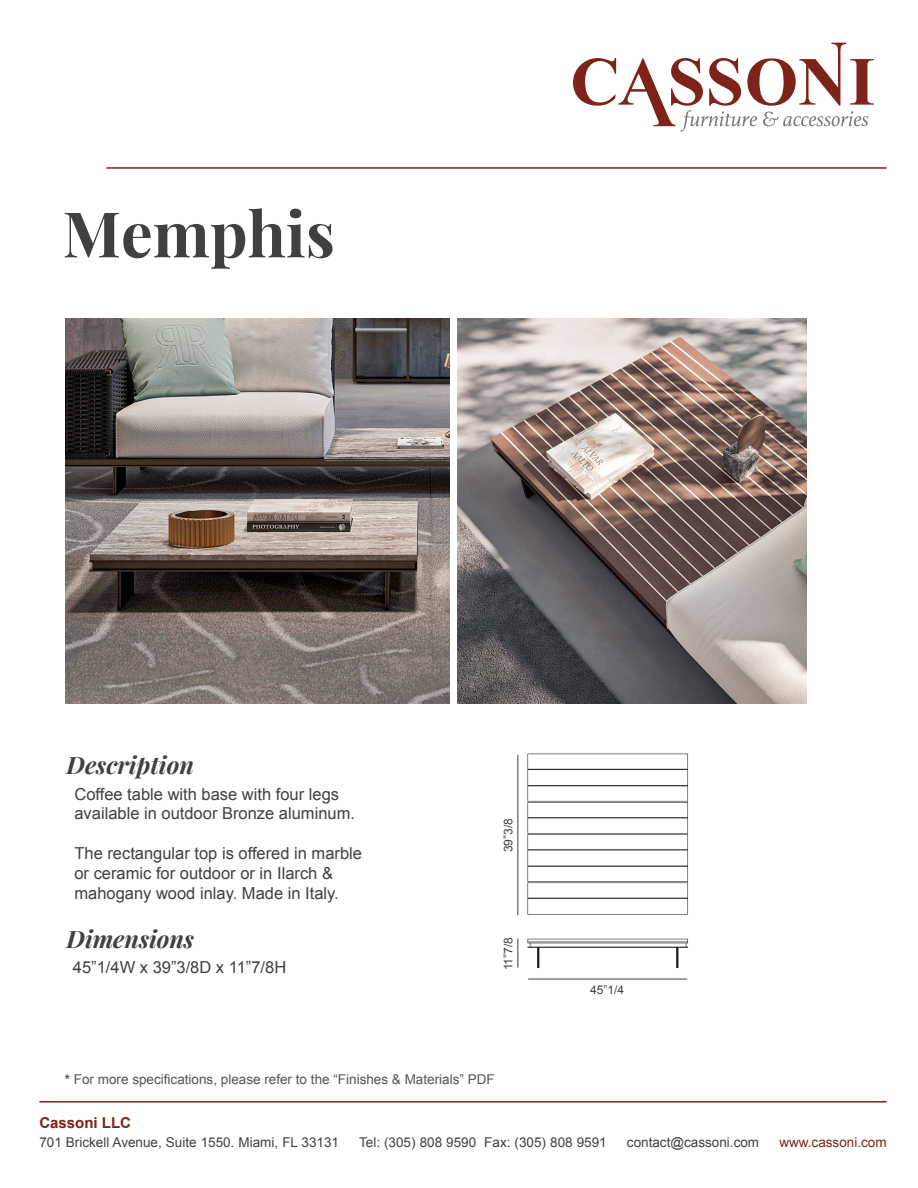
<style>
.page{position:relative;width:918px;height:1188px;background:#fff}
.page>*{position:absolute;margin:0;border:0;box-sizing:border-box;transform-origin:0 0}
.t1{font:700 63px "Playfair Display";color:#404041}
.t2{font:italic 700 24px "Playfair Display";color:#404041}
.t3{font:16.5px/19.8px "Arial";color:#404041}
.t4{font:700 15px "Arial";color:#7d2319}
.t5{font:13.5px "Arial";color:#414042}
.t6{font:13.5px "Arial";color:#545454}
.t7{font:13.5px "Arial";color:#7d2319}
.t8{font:12px "Arial";color:#404041}
.s1{font-weight:700}
</style>
<div class="page">
<img style="left:527px;top:753px;width:161px;height:216px">
<hr style="left:528px;top:979px;width:159px;height:1px;background:#414042">
<hr style="left:518px;top:938px;width:1px;height:30px;background:#414042">
<hr style="left:518px;top:755px;width:1px;height:160px;background:#414042">
<svg style="left:573px;top:43px;width:301px;height:89px"></svg>
<hr style="left:106px;top:167px;width:781px;height:2px;background:#7d2319">
<hr style="left:39px;top:1101px;width:848px;height:2px;background:#7d2319">
<img style="left:66px;top:319px;width:384px;height:384px">
<img style="left:458px;top:319px;width:348px;height:384px">
<h1 class="t1" style="left:63px;top:184px;width:274px">Memphis</h1>
<h2 class="t2" style="left:67px;top:746px;width:129px">Description</h2>
<p class="t3" style="left:74px;top:784px;width:282px">Coffee table with base with four legs available in outdoor Bronze aluminum.</p>
<p class="t3" style="left:74px;top:844px;width:289px">The rectangular top is offered in marble or ceramic for outdoor or in Ilarch &amp; mahogany wood inlay. Made in Italy.</p>
<h2 class="t2" style="left:67px;top:920px;width:129px">Dimensions</h2>
<p class="t3" style="left:73px;top:958px;width:215px">45”1/4W x 39”3/8D x 11”7/8H</p>
<p class="t8" style="left:500px;top:852px;width:36px;rotate:-90deg">39”3/8</p>
<p class="t8" style="left:500px;top:970px;width:35px;rotate:-90deg">11”7/8</p>
<p class="t6" style="left:65px;top:1070px;width:431px"><span class="s1">*</span> For more specifications, please refer to the “Finishes &amp; Materials” PDF</p>
<p class="t8" style="left:590px;top:982px;width:36px">45”1/4</p>
<p class="t4" style="left:39px;top:1113px;width:93px">Cassoni LLC</p>
<p class="t5" style="left:39px;top:1134px;width:301px">701 Brickell Avenue, Suite 1550. Miami, FL 33131</p>
<p class="t5" style="left:359px;top:1134px;width:249px">Tel: (305) 808 9590 Fax: (305) 808 9591</p>
<p class="t5" style="left:627px;top:1134px;width:134px">contact@cassoni.com</p>
<p class="t7" style="left:779px;top:1134px;width:109px">www.cassoni.com</p>
</div>
